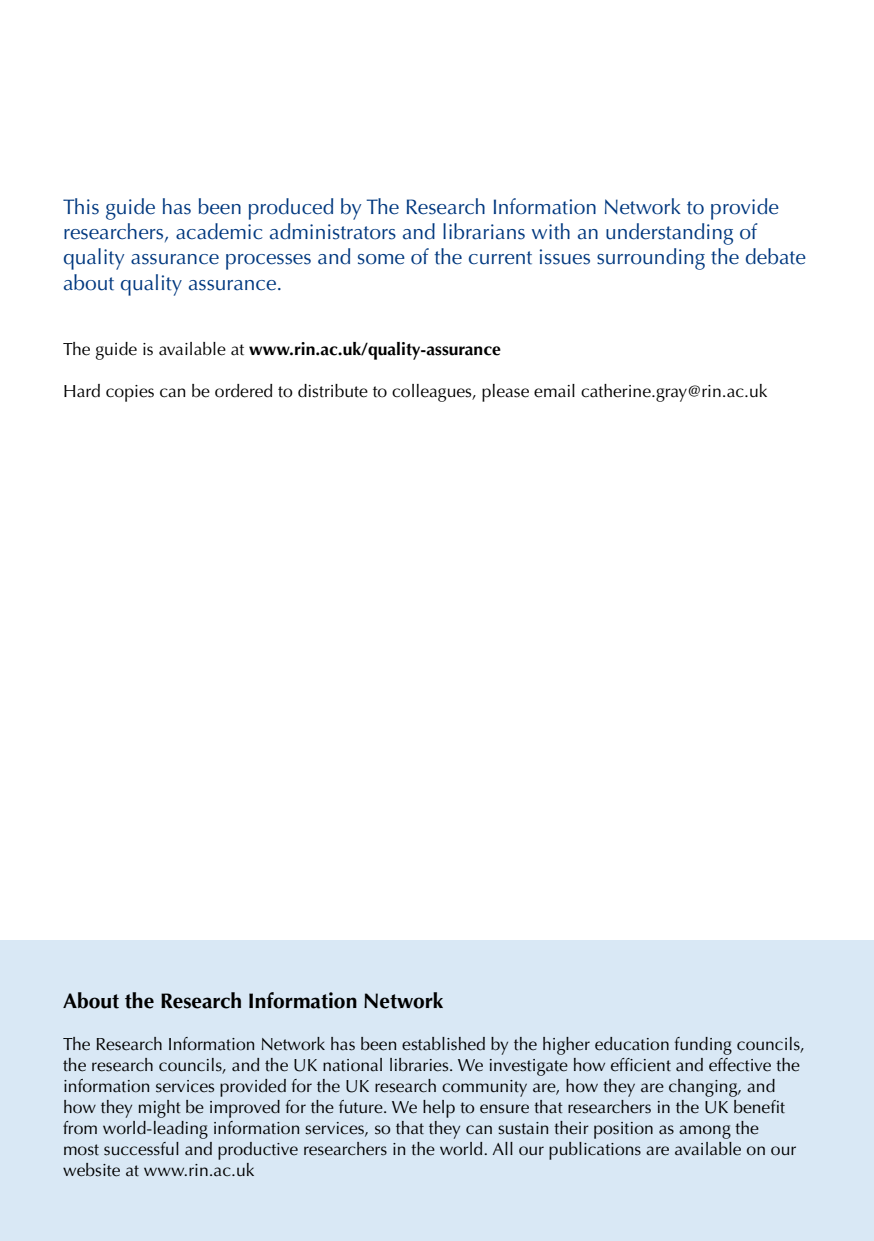
<style>
.page{position:relative;width:874px;height:1241px;background:#fff}
.page>*{position:absolute;margin:0;border:0;box-sizing:border-box;transform-origin:0 0}
.t1{font:21px/25.2px "Optima";color:#00387f}
.t2{font:700 21px "Optima";color:#000}
.t3{font:17.5px/21px "Optima";color:#000}
.t4{font:700 17.5px "Optima";color:#000}
.s1{font-weight:400}
</style>
<div class="page">
<div style="left:0;top:940px;width:873px;height:300px;background:#d9e8f5"></div>
<p class="t1" style="left:63px;top:194px;width:744px">This guide has been produced by The Research Information Network to provide researchers, academic administrators and librarians with an understanding of quality assurance processes and some of the current issues surrounding the debate about quality assurance.</p>
<p class="t4" style="left:63px;top:338px;width:439px"><span class="s1">The guide is available at</span> www.rin.ac.uk/quality-assurance</p>
<p class="t3" style="left:63px;top:380px;width:705px">Hard copies can be ordered to distribute to colleagues, please email catherine.gray@rin.ac.uk</p>
<p class="t2" style="left:63px;top:988px;width:381px">About the Research Information Network</p>
<p class="t3" style="left:63px;top:1033px;width:743px">The Research Information Network has been established by the higher education funding councils, the research councils, and the UK national libraries. We investigate how efficient and effective the information services provided for the UK research community are, how they are changing, and how they might be improved for the future. We help to ensure that researchers in the UK benefit from world-leading information services, so that they can sustain their position as among the<br>most successful and productive researchers in the world. All our publications are available on our website at www.rin.ac.uk</p>
</div>
